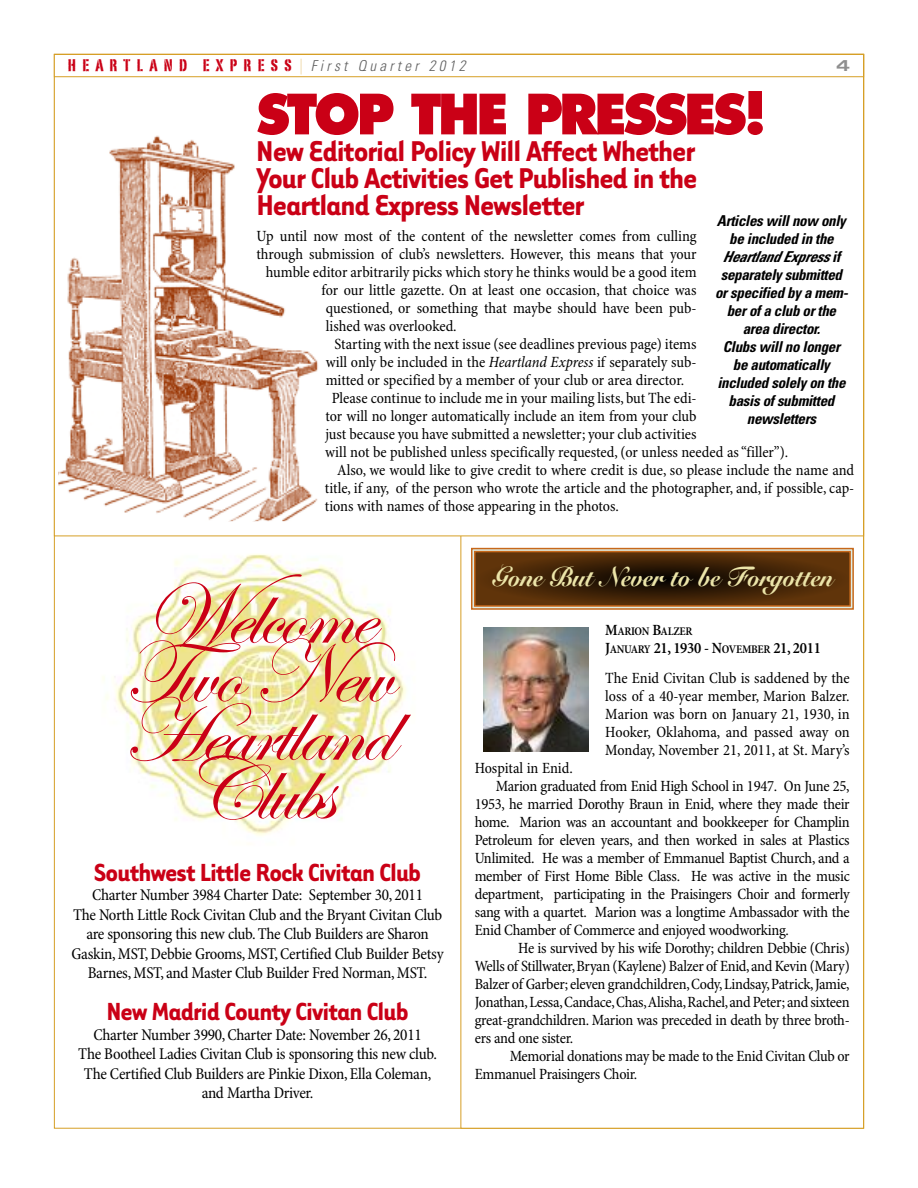
<style>
.page{position:relative;width:918px;height:1188px;background:#fff}
.page>*{position:absolute;margin:0;border:0;box-sizing:border-box;transform-origin:0 0}
.t1{font:90px "Edwardian Script ITC";letter-spacing:-.035em;color:#ca0016;scale:1.05 1}
.t2{font:800 54px "Futura";letter-spacing:-.065em;color:#ca0016;scale:.95 1}
.t3{font:700 33px/27px "Tarzana Narrow";letter-spacing:-.03em;color:#ca0016;text-align:justify;scale:1.05 1}
.t4{font:700 28.5px "Tarzana Narrow";letter-spacing:-.03em;color:#ca0016;scale:1.05 1}
.t5{font:900 27px "Snell Roundhand";color:#ece5a9;scale:.85 1}
.t6{font:condensed 16.5px/19.5px "Minion Pro";letter-spacing:-.02em;color:#000;text-align:center}
.t7{font:16.5px "Portago ITCTT";letter-spacing:.35em;color:#ca0016;scale:1.1 1}
.t8{font:condensed 15.75px/18px "Minion Pro";letter-spacing:-.01em;color:#000}
.t9{font:700 expanded 15.75px "Univers";color:#8f8f8f;scale:1.15 1}
.t10{font:italic 700 condensed 15px/18px "Univers LT Std";letter-spacing:-.02em;color:#000;text-align:center}
.t11{font:600 condensed 11.85px "Minion Pro";letter-spacing:-.025em;color:#000}
.s1{font-family:"Helvetica Neue";font-weight:200;font-size:15.75px;color:#d69f26}
.s2{font-family:"Univers LT Std";font-weight:300;font-style:italic;font-stretch:condensed;font-size:15px;color:#5f5f5f}
.s3{font-style:italic}
.s4{font-size:15.75px}
.s5{font-weight:600}
.s6{font-weight:600;font-size:11.85px}
</style>
<div class="page">
<img style="left:56px;top:536px;width:400px;height:300px">
<img style="left:484px;top:628px;width:105px;height:124px">
<div style="left:54px;top:54px;width:810px;height:23px;border:1px solid #d69f26"></div>
<img style="left:58px;top:135px;width:260px;height:386px">
<svg style="left:477px;top:554px;width:371px;height:50px;background:#432407"></svg>
<div style="left:471px;top:548px;width:383px;height:62px;border:2px solid #c7681a"></div>
<div style="left:474px;top:551px;width:377px;height:56px;border:2px solid #c7681a"></div>
<p class="t7" style="left:68px;top:55px;width:363px">HEARTLAND EXPRESS<span class="s1">|</span> <span class="s2">First Quarter 2012</span></p>
<p class="t9" style="left:836px;top:60px;width:13px">4</p>
<h2 class="t2" style="left:256px;top:91px;width:539px">STOP THE PRESSES!</h2>
<h3 class="t3" style="left:256px;top:136px;width:422px">New Editorial Policy Will Affect Whether Your Club Activities Get Published in the Heartland Express Newsletter</h3>
<p class="t8" style="left:256px;top:228px;width:442px">Up until now most of the content of the newsletter comes from culling</p>
<p class="t8" style="left:256px;top:246px;width:442px">through submission of club’s newsletters. However, this means that your</p>
<p class="t8" style="left:266px;top:264px;width:432px">humble editor arbitrarily picks which story he thinks would be a good item</p>
<p class="t8" style="left:322px;top:282px;width:376px">for our little gazette. On at least one occasion, that choice was</p>
<p class="t8" style="left:326px;top:300px;width:372px">questioned, or something that maybe should have been pub-</p>
<p class="t8" style="left:326px;top:318px;width:132px">lished was overlooked.</p>
<p class="t8" style="left:335px;top:336px;width:363px">Starting with the next issue (see deadlines previous page) items</p>
<p class="t8" style="left:326px;top:354px;width:372px">will only be included in the <span class="s3">Heartland Express</span> if separately sub-</p>
<p class="t8" style="left:326px;top:372px;width:360px">mitted or specified by a member of your club or area director.</p>
<p class="t8" style="left:332px;top:390px;width:366px">Please continue to include me in your mailing lists, but The edi-</p>
<p class="t8" style="left:326px;top:408px;width:373px">tor will no longer automatically include an item from your club</p>
<p class="t8" style="left:325px;top:426px;width:373px">just because you have submitted a newsletter; your club activities</p>
<p class="t8" style="left:325px;top:444px;width:464px">will not be published unless specifically requested, (or unless needed as“filler”).</p>
<p class="t8" style="left:337px;top:462px;width:519px">Also, we would like to give credit to where credit is due, so please include the name and</p>
<p class="t8" style="left:325px;top:480px;width:531px">title, if any, of the person who wrote the article and the photographer, and, if possible, cap-</p>
<p class="t8" style="left:325px;top:498px;width:296px">tions with names of those appearing in the photos.</p>
<p class="t10" style="left:715px;top:213px;width:132px">Articles will now only be included in the<br>Heartland Express if separately submitted or specified by a mem&shy;ber of a club or the area director.<br>Clubs will no longer be automatically included solely on the basis of submitted newsletters</p>
<h1 class="t1" style="left:142px;top:566px;width:222px">Welcome</h1>
<h1 class="t1" style="left:124px;top:624px;width:260px">Two New</h1>
<h1 class="t1" style="left:122px;top:683px;width:260px">Heartland</h1>
<h1 class="t1" style="left:182px;top:741px;width:145px">Clubs</h1>
<h3 class="t4" style="left:94px;top:854px;width:313px">Southwest Little Rock Civitan Club</h3>
<p class="t6" style="left:72px;top:887px;width:374px">Charter Number 3984 Charter Date: September 30, 2011<br>The North Little Rock Civitan Club and the Bryant Civitan Club are sponsoring this new club.The Club Builders are Sharon Gaskin,MST,Debbie Grooms,MST,Certified Club Builder Betsy Barnes,MST, and Master Club Builder Fred Norman,MST.</p>
<h3 class="t4" style="left:106px;top:994px;width:289px">New Madrid County Civitan Club</h3>
<p class="t6" style="left:78px;top:1026px;width:360px">Charter Number 3990,Charter Date: November 26, 2011<br>The Bootheel Ladies Civitan Club is sponsoring this new club.<br>The Certified Club Builders are Pinkie Dixon, Ella Coleman, and Martha Driver.</p>
<h3 class="t5" style="left:492px;top:560px;width:403px">Gone But Never to be Forgotten</h3>
<p class="t11" style="left:605px;top:626px;width:89px"><span class="s4">M</span>ARION <span class="s4">B</span>ALzER</p>
<p class="t8" style="left:605px;top:634px;width:246px;line-height:30px"><span class="s5">J</span><span class="s6">ANUARy</span> <span class="s5">21, 1930 - N</span><span class="s6">OVEMBER</span> <span class="s5">21, 2011<br></span>The Enid Civitan Club is saddened by the</p>
<p class="t8" style="left:605px;top:688px;width:246px;text-align:justify">loss of a 40-year member, Marion Balzer.<br>Marion was born on January 21, 1930, in Hooker, Oklahoma, and passed away on Monday, November 21, 2011, at St. Mary’s</p>
<p class="t8" style="left:475px;top:760px;width:100px">Hospital in Enid.</p>
<p class="t8" style="left:496px;top:778px;width:356px">Marion graduated from Enid High School in 1947. On June 25,</p>
<p class="t8" style="left:475px;top:796px;width:377px">1953, he married Dorothy Braun in Enid, where they made their</p>
<p class="t8" style="left:475px;top:814px;width:377px">home. Marion was an accountant and bookkeeper for Champlin</p>
<p class="t8" style="left:475px;top:832px;width:377px">Petroleum for eleven years, and then worked in sales at Plastics</p>
<p class="t8" style="left:475px;top:850px;width:377px">Unlimited. He was a member of Emmanuel Baptist Church, and a</p>
<p class="t8" style="left:475px;top:868px;width:376px">member of First Home Bible Class. He was active in the music</p>
<p class="t8" style="left:475px;top:886px;width:377px">department, participating in the Praisingers Choir and formerly</p>
<p class="t8" style="left:475px;top:904px;width:377px">sang with a quartet. Marion was a longtime Ambassador with the</p>
<p class="t8" style="left:475px;top:922px;width:316px">Enid Chamber of Commerce and enjoyed woodworking.</p>
<p class="t8" style="left:518px;top:940px;width:333px">He is survived by his wife Dorothy; children Debbie (Chris)</p>
<p class="t8" style="left:475px;top:958px;width:377px">Wells of Stillwater,Bryan (Kaylene) Balzer of Enid,and Kevin (Mary)</p>
<p class="t8" style="left:475px;top:976px;width:377px">Balzer of Garber;eleven grandchildren,Cody,Lindsay,Patrick,Jamie,</p>
<p class="t8" style="left:475px;top:994px;width:377px">Jonathan,Lessa,Candace,Chas,Alisha,Rachel,and Peter; and sixteen</p>
<p class="t8" style="left:475px;top:1012px;width:377px">great-grandchildren. Marion was preceded in death by three broth-</p>
<p class="t8" style="left:475px;top:1030px;width:100px">ers and one sister.</p>
<p class="t8" style="left:510px;top:1048px;width:342px">Memorial donations may be made to the Enid Civitan Club or</p>
<p class="t8" style="left:475px;top:1066px;width:164px">Emmanuel Praisingers Choir.</p>
</div>
